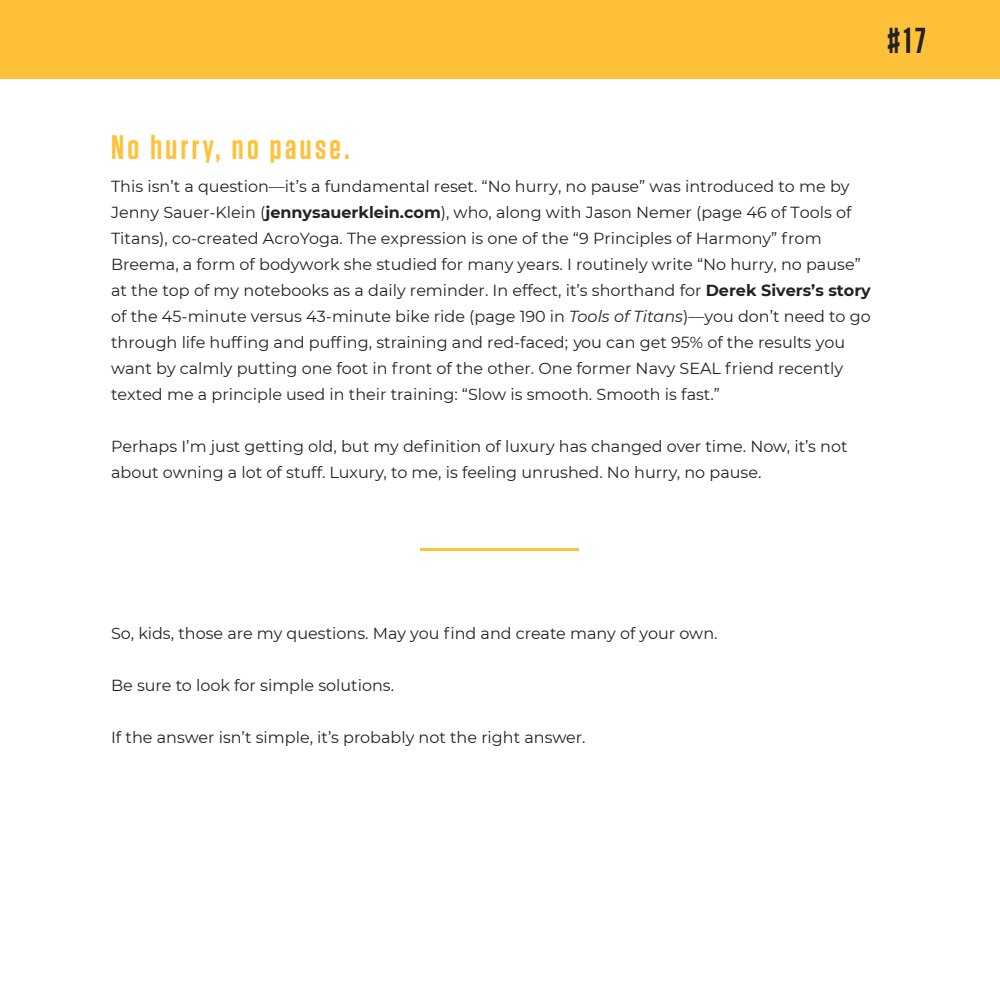
<style>
.page{position:relative;width:1000px;height:1000px;background:#fff}
.page>*{position:absolute;margin:0;border:0;box-sizing:border-box;transform-origin:0 0}
.t1{font:600 36px "Tungsten";color:#222}
.t2{font:600 34px "Tungsten";letter-spacing:.1em;color:#ffc13a}
.t3{font:16px/26px "Montserrat";color:#222}
.s1{font-weight:700}
.s2{font-style:italic}
</style>
<div class="page">
<div style="left:0;top:0;width:1000px;height:79px;background:#ffc13a"></div>
<hr style="left:421px;top:548px;width:158px;height:3px;background:#ffc13a">
<h1 class="t1" style="left:888px;top:21px;width:40px">#17</h1>
<h2 class="t2" style="left:111px;top:129px;width:240px">No hurry, no pause.</h2>
<p class="t3" style="left:111px;top:173px;width:761px">This isn’t a question—it’s a fundamental reset. “No hurry, no pause” was introduced to me by Jenny Sauer-Klein (<span class="s1">jennysauerklein.com</span>), who, along with Jason Nemer (page 46 of Tools of Titans), co-created AcroYoga. The expression is one of the “9 Principles of Harmony” from Breema, a form of bodywork she studied for many years. I routinely write “No hurry, no pause” at the top of my notebooks as a daily reminder. In effect, it’s shorthand for <span class="s1">Derek Sivers’s story </span>of the 45-minute versus 43-minute bike ride (page 190 in <span class="s2">Tools of Titans</span>)—you don’t need to go through life huffing and puffing, straining and red-faced; you can get 95% of the results you want by calmly putting one foot in front of the other. One former Navy SEAL friend recently texted me a principle used in their training: “Slow is smooth. Smooth is fast.”</p>
<p class="t3" style="left:111px;top:433px;width:738px">Perhaps I’m just getting old, but my definition of luxury has changed over time. Now, it’s not about owning a lot of stuff. Luxury, to me, is feeling unrushed. No hurry, no pause.</p>
<p class="t3" style="left:111px;top:620px;width:608px">So, kids, those are my questions. May you find and create many of your own.</p>
<p class="t3" style="left:111px;top:672px;width:285px">Be sure to look for simple solutions.</p>
<p class="t3" style="left:111px;top:724px;width:476px">If the answer isn’t simple, it’s probably not the right answer.</p>
</div>
